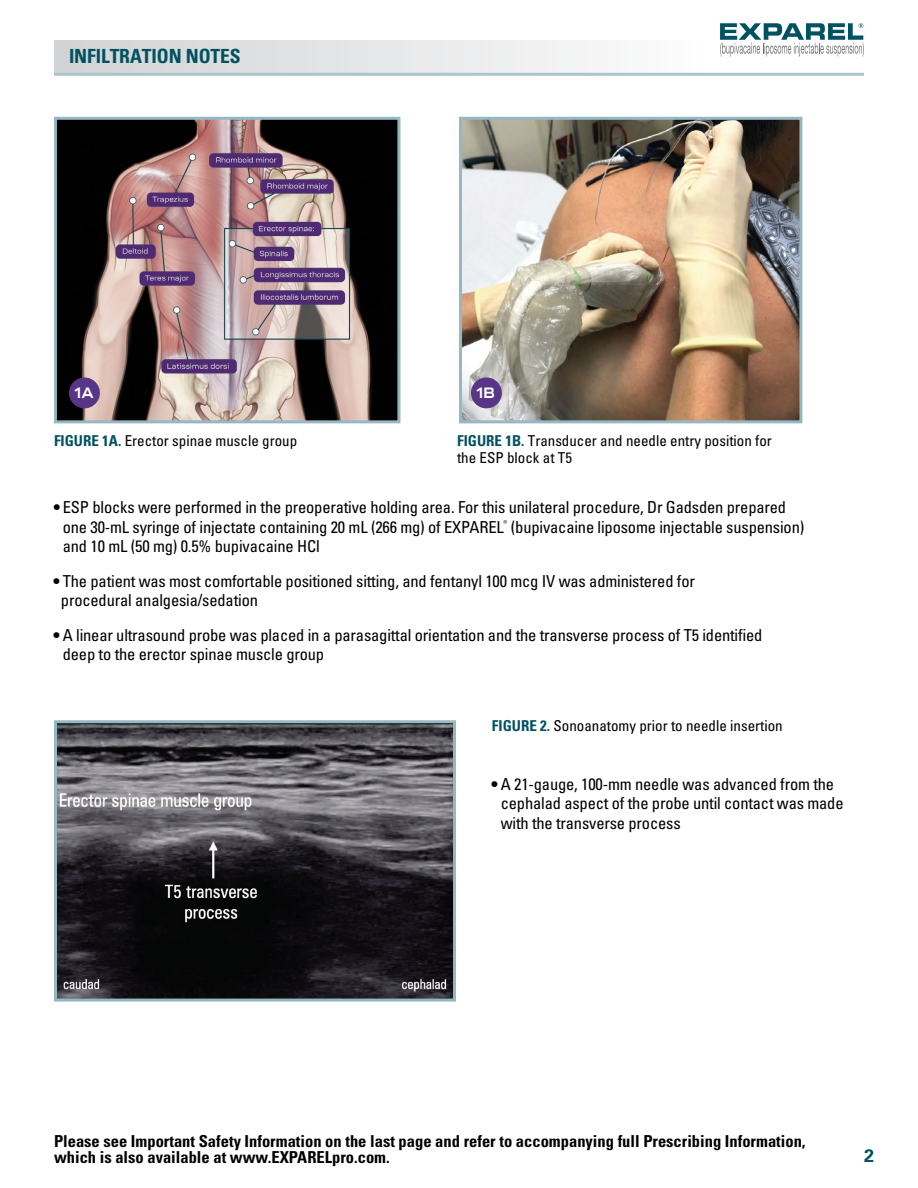
<style>
.page{position:relative;width:918px;height:1188px;background:#fff}
.page>*{position:absolute;margin:0;border:0;box-sizing:border-box;transform-origin:0 0}
.t1{font:700 condensed 19.5px "Univers LT Pro";letter-spacing:-.005em;color:#005261}
.t2{font:700 18px "Univers LT Std";color:#005261}
.t3{font:condensed 16.5px/19.5px "Univers LT Pro";letter-spacing:-.01em;color:#000}
.t4{font:700 condensed 16.5px/16.5px "Univers LT Pro";color:#000}
.t5{font:condensed 15px/17.4px "Univers LT Pro";color:#000}
.t6{font:700 15px "Ruberoid";color:#fff}
.s1{font-weight:700;color:#005261}
</style>
<div class="page">
<img style="left:58px;top:121px;width:338px;height:298px">
<div style="left:54px;top:117px;width:346px;height:306px;border:3px solid #95b8c2"></div>
<img style="left:58px;top:724px;width:394px;height:274px">
<div style="left:54px;top:720px;width:402px;height:282px;border:3px solid #95b8c2"></div>
<img style="left:463px;top:121px;width:335px;height:298px">
<div style="left:459px;top:117px;width:343px;height:306px;border:3px solid #95b8c2"></div>
<div style="left:54px;top:40px;width:647px;height:33px;background:linear-gradient(to right,#d1d2d4,#fcfcfc)"></div>
<hr style="left:54px;top:73px;width:810px;height:3px;background:#abc6c9">
<div style="left:69px;top:377px;width:31px;height:31px;background:#583586;border-radius:50%"></div>
<div style="left:471px;top:377px;width:31px;height:31px;background:#583586;border-radius:50%"></div>
<svg style="left:720px;top:23px;width:144px;height:34px"></svg>
<p class="t1" style="left:69px;top:44px;width:173px">INFILTRATION NOTES</p>
<p class="t6" style="left:74px;top:382px;width:21px">1A</p>
<p class="t6" style="left:476px;top:382px;width:20px">1B</p>
<p class="t5" style="left:54px;top:431px;width:245px"><span class="s1">FIGURE 1A.</span> Erector spinae muscle group</p>
<p class="t5" style="left:457px;top:431px;width:316px"><span class="s1">FIGURE 1B.</span> Transducer and needle entry position for the ESP block at T5</p>
<p class="t3" style="left:63px;top:497px;width:743px;text-indent:-9px">• ESP blocks were performed in the preoperative holding area. For this unilateral procedure, Dr Gadsden prepared one 30-mL syringe of injectate containing 20 mL (266 mg) of EXPAREL<sup>®</sup> (bupivacaine liposome injectable suspension) and 10 mL (50 mg) 0.5% bupivacaine HCl</p>
<p class="t3" style="left:61px;top:571px;width:635px;text-indent:-7px">• The patient was most comfortable positioned sitting, and fentanyl 100 mcg IV was administered for procedural analgesia/sedation</p>
<p class="t3" style="left:63px;top:625px;width:701px;text-indent:-9px">• A linear ultrasound probe was placed in a parasagittal orientation and the transverse process of T5 identified deep to the erector spinae muscle group</p>
<p class="t5" style="left:492px;top:717px;width:292px"><span class="s1">FIGURE 2.</span> Sonoanatomy prior to needle insertion</p>
<p class="t3" style="left:501px;top:774px;width:344px;text-indent:-9px">• A 21-gauge, 100-mm needle was advanced from the cephalad aspect of the probe until contact was made with the transverse process</p>
<p class="t4" style="left:54px;top:1133px;width:753px">Please see Important Safety Information on the last page and refer to accompanying full Prescribing Information, which is also available at www.EXPARELpro.com.</p>
<p class="t2" style="left:864px;top:1145px;width:12px">2</p>
</div>
